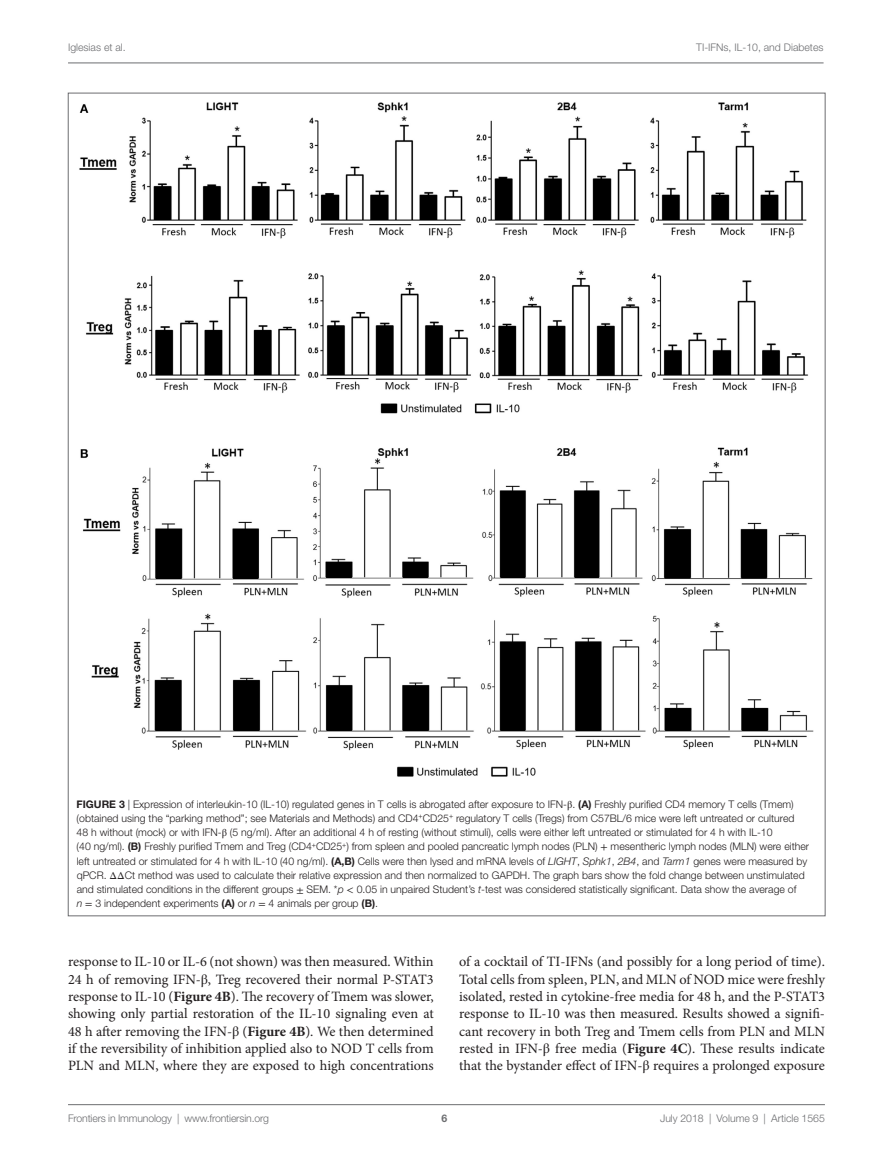
<style>
.page{position:relative;width:893px;height:1170px;background:#fff}
.page>*{position:absolute;margin:0;border:0;box-sizing:border-box;transform-origin:0 0}
.t1{font:14.25px/17.2px "Minion Pro";letter-spacing:-.005em;color:#231f20;text-align:justify}
.t2{font:300 10.5px/14.2px "Helvetica Neue LT Std";color:#231f20}
.t3{font:300 10.5px "Helvetica Neue LT Std";color:#6c6d70}
.t4{font:700 10.5px "Helvetica Neue LT Std";color:#6c6d70}
.s1{font-weight:700}
.s2{font-family:"STIX General";font-weight:400}
.s3{font-style:italic}
.s4{font-family:"STIX General"}
</style>
<div class="page">
<img style="left:79px;top:102px;width:735px;height:675px">
<hr style="left:68px;top:63px;width:756px;height:1px;background:#6c6d70">
<hr style="left:68px;top:1104px;width:757px;height:1px;background:#6c6d70">
<p class="t3" style="left:68px;top:41px;width:59px">Iglesias et al.</p>
<p class="t3" style="left:696px;top:41px;width:129px">TI-IFNs, IL-10, and Diabetes</p>
<p class="t2" style="left:77px;top:796px;width:734px"><span class="s1">FIGURE 3</span> | Expression of interleukin-10 (IL-10) regulated genes in T cells is abrogated after exposure to IFN-<span class="s2">β</span>. <span class="s1">(A)</span> Freshly purified CD4 memory T cells (Tmem) (obtained using the “parking method”; see Materials and Methods) and CD4<sup>+</sup>CD25<sup>+</sup> regulatory T cells (Tregs) from C57BL/6 mice were left untreated or cultured<br>48 h without (mock) or with IFN-<span class="s2">β</span> (5 ng/ml). After an additional 4 h of resting (without stimuli), cells were either left untreated or stimulated for 4 h with IL-10<br>(40 ng/ml). <span class="s1">(B)</span> Freshly purified Tmem and Treg (CD4<sup>+</sup>CD25<sup>+</sup>) from spleen and pooled pancreatic lymph nodes (PLN) <span class="s2">+</span> mesentheric lymph nodes (MLN) were either left untreated or stimulated for 4 h with IL-10 (40 ng/ml). <span class="s1">(A,B)</span> Cells were then lysed and mRNA levels of <span class="s3">LIGHT</span>, <span class="s3">Sphk1</span>, <span class="s3">2B4</span>, and <span class="s3">Tarm1</span> genes were measured by qPCR. <span class="s2">ΔΔ</span>Ct method was used to calculate their relative expression and then normalized to GAPDH. The graph bars show the fold change between unstimulated and stimulated conditions in the different groups <span class="s2">±</span> SEM. *<span class="s3">p</span> <span class="s2">&lt;</span> 0.05 in unpaired Student’s <span class="s3">t</span>-test was considered statistically significant. Data show the average of<br><span class="s3">n</span> <span class="s2">=</span> 3 independent experiments <span class="s1">(A)</span> or <span class="s3">n</span> <span class="s2">=</span> 4 animals per group <span class="s1">(B)</span>.</p>
<p class="t1" style="left:68px;top:953px;width:367px">response to IL-10 or IL-6 (not shown) was then measured. Within 24 h of removing IFN-<span class="s4">β</span>, Treg recovered their normal P-STAT3 response to IL-10 (<span class="s1">Figure 4B</span>). The recovery of Tmem was slower, showing only partial restoration of the IL-10 signaling even at 48 h after removing the IFN-<span class="s4">β</span> (<span class="s1">Figure 4B</span>). We then determined if the reversibility of inhibition applied also to NOD T cells from PLN and MLN, where they are exposed to high concentrations</p>
<p class="t1" style="left:459px;top:953px;width:367px">of a cocktail of TI-IFNs (and possibly for a long period of time).<br>Total cells from spleen, PLN, and MLN of NOD mice were freshly isolated, rested in cytokine-free media for 48 h, and the P-STAT3 response to IL-10 was then measured. Results showed a signifi&shy;cant recovery in both Treg and Tmem cells from PLN and MLN rested in IFN-<span class="s4">β</span> free media (<span class="s1">Figure 4C</span>). These results indicate that the bystander effect of IFN-<span class="s4">β</span> requires a prolonged exposure</p>
<p class="t3" style="left:68px;top:1111px;width:203px">Frontiers in Immunology | www.frontiersin.org</p>
<p class="t3" style="left:660px;top:1111px;width:166px">July 2018 | Volume 9 | Article 1565</p>
<p class="t4" style="left:441px;top:1111px;width:7px">6</p>
</div>
